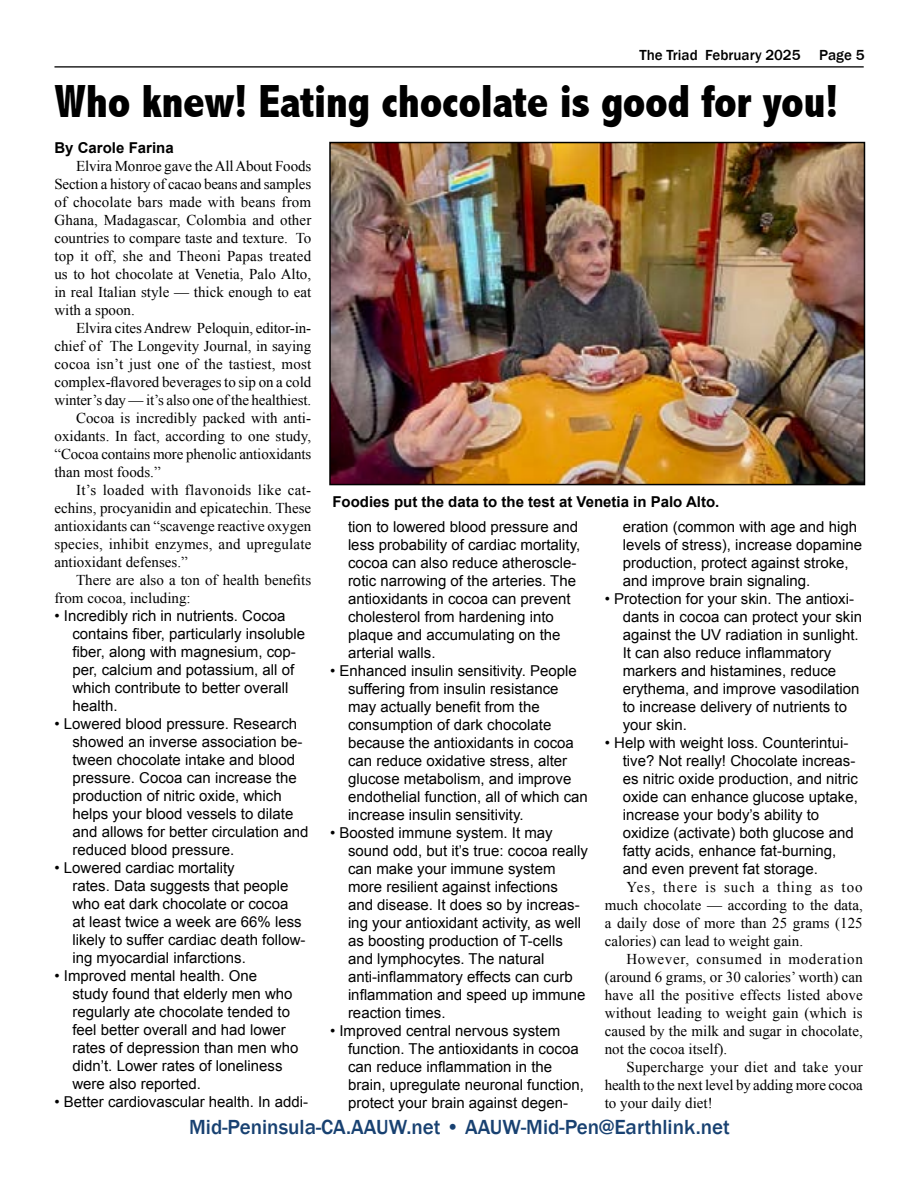
<style>
.page{position:relative;width:918px;height:1188px;background:#fff}
.page>*{position:absolute;margin:0;border:0;box-sizing:border-box;transform-origin:0 0}
.t1{font:800 condensed 46.5px "Abadi";letter-spacing:-.01em;color:#000}
.t2{font:500 21px "Franklin Gothic";color:#184171}
.t3{font:15px/18px "Arial";color:#000}
.t4{font:15px/18px "Times New Roman";color:#000;text-align:justify}
.t5{font:700 15px "Arial";color:#000}
.t6{font:15px "Times New Roman";letter-spacing:.025em;color:#000}
.t7{font:500 15px "Franklin Gothic";color:#000}
</style>
<div class="page">
<hr style="left:54px;top:66px;width:810px;height:2px;background:#252525">
<img style="left:332px;top:145px;width:530px;height:337px">
<div style="left:329px;top:142px;width:536px;height:343px;border:2px solid #000"></div>
<p class="t7" style="left:639px;top:46px;width:163px">The Triad February 2025</p>
<p class="t7" style="left:819px;top:46px;width:47px">Page 5</p>
<h1 class="t1" style="left:54px;top:74px;width:786px">Who knew! Eating chocolate is good for you!</h1>
<p class="t5" style="left:54px;top:138px;width:121px">By Carole Farina</p>
<p class="t4" style="left:54px;top:156px;width:258px;text-indent:22px">Elvira Monroe gave the All About Foods Section a history of cacao beans and samples of chocolate bars made with beans from Ghana, Madagascar, Colombia and other countries to compare taste and texture. To top it off, she and Theoni Papas treated us to hot chocolate at Venetia, Palo Alto, in real Italian style — thick enough to eat with a spoon.</p>
<p class="t4" style="left:76px;top:318px;width:237px">Elvira cites Andrew Peloquin, editor-in-</p>
<p class="t4" style="left:54px;top:336px;width:258px">chief of The Longevity Journal, in saying</p>
<p class="t4" style="left:54px;top:354px;width:258px">cocoa isn’t just one of the tastiest, most</p>
<p class="t4" style="left:54px;top:372px;width:258px">complex-flavored beverages to sip on a cold</p>
<p class="t4" style="left:54px;top:390px;width:258px">winter’s day — it’s also one of the healthiest.</p>
<p class="t4" style="left:76px;top:408px;width:237px">Cocoa is incredibly packed with anti-</p>
<p class="t4" style="left:54px;top:426px;width:258px">oxidants. In fact, according to one study,</p>
<p class="t4" style="left:54px;top:444px;width:258px">“Cocoa contains more phenolic antioxidants</p>
<p class="t4" style="left:54px;top:462px;width:108px">than most foods.”</p>
<p class="t6" style="left:76px;top:480px;width:237px">It’s loaded with flavonoids like cat-</p>
<p class="t4" style="left:54px;top:498px;width:258px">echins, procyanidin and epicatechin. These</p>
<p class="t4" style="left:54px;top:516px;width:258px">antioxidants can “scavenge reactive oxygen</p>
<p class="t4" style="left:54px;top:534px;width:258px">species, inhibit enzymes, and upregulate</p>
<p class="t4" style="left:54px;top:552px;width:135px">antioxidant defenses.”</p>
<p class="t4" style="left:76px;top:570px;width:237px">There are also a ton of health benefits</p>
<p class="t4" style="left:54px;top:588px;width:138px">from cocoa, including:</p>
<p class="t3" style="left:72px;top:607px;width:234px;text-indent:-18px">• Incredibly rich in nutrients. Cocoa contains fiber, particularly insoluble fiber, along with magnesium, cop&shy;per, calcium and potassium, all of which contribute to better overall health.</p>
<p class="t3" style="left:72px;top:715px;width:237px;text-indent:-18px">• Lowered blood pressure. Research showed an inverse association be&shy;tween chocolate intake and blood pressure. Cocoa can increase the production of nitric oxide, which helps your blood vessels to dilate and allows for better circulation and reduced blood pressure.</p>
<p class="t3" style="left:72px;top:859px;width:235px;text-indent:-18px">• Lowered cardiac mortality<br>rates. Data suggests that people who eat dark chocolate or cocoa<br>at least twice a week are 66% less likely to suffer cardiac death follow&shy;ing myocardial infarctions.</p>
<p class="t3" style="left:72px;top:967px;width:227px;text-indent:-18px">• Improved mental health. One<br>study found that elderly men who regularly ate chocolate tended to feel better overall and had lower rates of depression than men who didn’t. Lower rates of loneliness were also reported.</p>
<p class="t3" style="left:54px;top:1093px;width:255px">• Better cardiovascular health. In addi-</p>
<p class="t5" style="left:332px;top:492px;width:388px">Foodies put the data to the test at Venetia in Palo Alto.</p>
<p class="t3" style="left:348px;top:518px;width:234px">tion to lowered blood pressure and less probability of cardiac mortality, cocoa can also reduce atheroscle&shy;rotic narrowing of the arteries. The antioxidants in cocoa can prevent cholesterol from hardening into plaque and accumulating on the arterial walls.</p>
<p class="t3" style="left:348px;top:662px;width:241px;text-indent:-18px">• Enhanced insulin sensitivity. People suffering from insulin resistance may actually benefit from the consumption of dark chocolate because the antioxidants in cocoa can reduce oxidative stress, alter glucose metabolism, and improve endothelial function, all of which can increase insulin sensitivity.</p>
<p class="t3" style="left:348px;top:824px;width:241px;text-indent:-18px">• Boosted immune system. It may sound odd, but it’s true: cocoa really can make your immune system more resilient against infections<br>and disease. It does so by increas&shy;ing your antioxidant activity, as well as boosting production of T-cells and lymphocytes. The natural anti-inflammatory effects can curb inflammation and speed up immune reaction times.</p>
<p class="t3" style="left:348px;top:1022px;width:237px;text-indent:-18px">• Improved central nervous system function. The antioxidants in cocoa can reduce inflammation in the brain, upregulate neuronal function, protect your brain against degen-</p>
<p class="t3" style="left:623px;top:518px;width:241px">eration (common with age and high levels of stress), increase dopamine production, protect against stroke, and improve brain signaling.</p>
<p class="t3" style="left:623px;top:590px;width:241px;text-indent:-18px">• Protection for your skin. The antioxi&shy;dants in cocoa can protect your skin against the UV radiation in sunlight.<br>It can also reduce inflammatory markers and histamines, reduce erythema, and improve vasodilation to increase delivery of nutrients to your skin.</p>
<p class="t3" style="left:623px;top:734px;width:237px;text-indent:-18px">• Help with weight loss. Counterintui&shy;tive? Not really! Chocolate increas&shy;es nitric oxide production, and nitric oxide can enhance glucose uptake, increase your body’s ability to oxidize (activate) both glucose and fatty acids, enhance fat-burning, and even prevent fat storage.</p>
<p class="t4" style="left:605px;top:878px;width:260px;text-indent:22px">Yes, there is such a thing as too much chocolate — according to the data, a daily dose of more than 25 grams (125 calories) can lead to weight gain.</p>
<p class="t4" style="left:605px;top:950px;width:260px;text-indent:22px">However, consumed in moderation (around 6 grams, or 30 calories’ worth) can have all the positive effects listed above without leading to weight gain (which is caused by the milk and sugar in chocolate, not the cocoa itself).</p>
<p class="t4" style="left:605px;top:1058px;width:260px;text-indent:22px">Supercharge your diet and take your health to the next level by adding more cocoa to your daily diet!</p>
<h2 class="t2" style="left:189px;top:1114px;width:542px">Mid-Peninsula-CA.AAUW.net • AAUW-Mid-Pen@Earthlink.net</h2>
</div>
